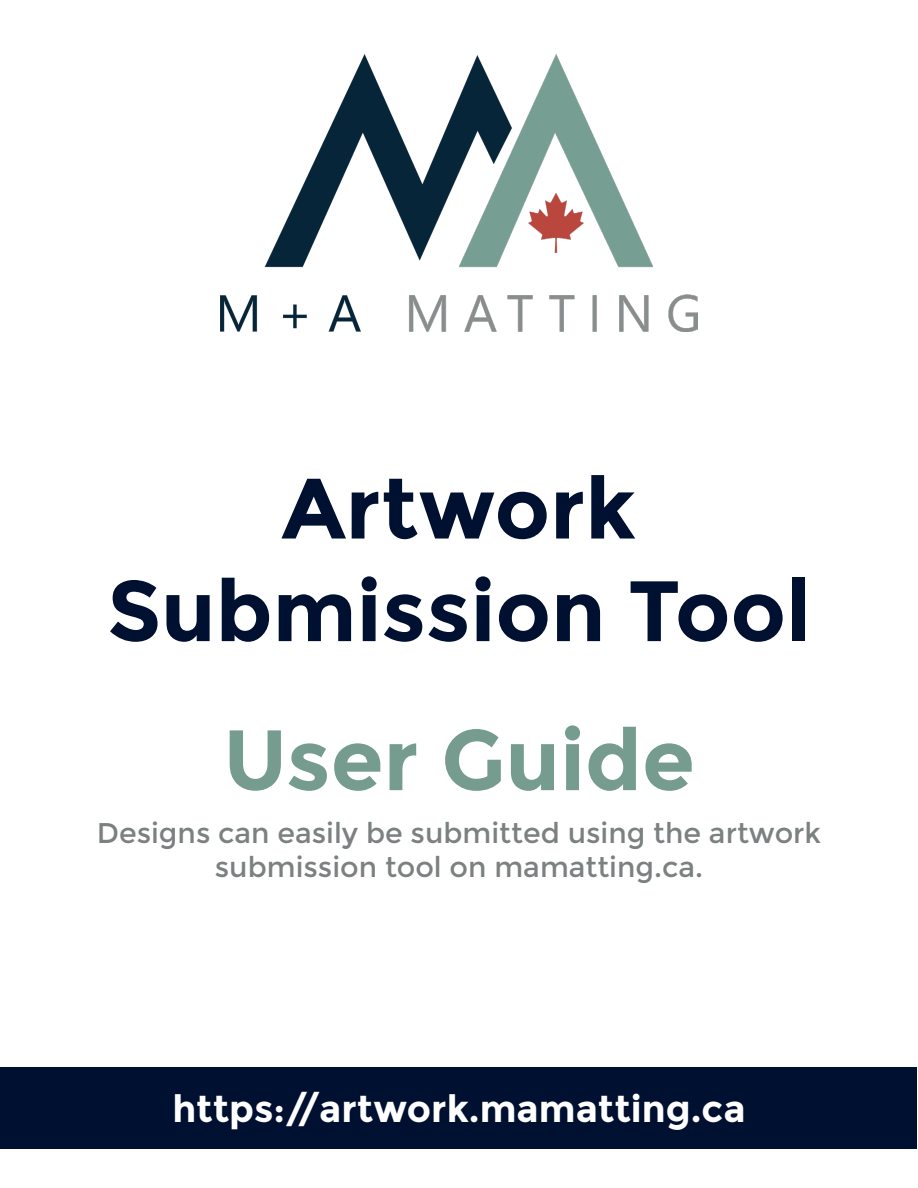
<style>
.page{position:relative;width:918px;height:1188px;background:#fff}
.page>*{position:absolute;margin:0;border:0;box-sizing:border-box;transform-origin:0 0}
.t1{font:700 85.5px "Montserrat";color:#001030}
.t2{font:700 85.5px "Montserrat";color:#759c8f}
.t3{font:700 37.5px "Montserrat";color:#fff}
.t4{font:28.5px/34.2px "Montserrat";color:#7b8080;text-align:center}
</style>
<div class="page">
<div style="left:1px;top:1067px;width:916px;height:81px;background:#001030"></div>
<img style="left:220px;top:54px;width:478px;height:277px">
<p class="t1" style="left:282px;top:457px;width:356px">Artwork</p>
<p class="t1" style="left:107px;top:560px;width:706px">Submission Tool</p>
<p class="t2" style="left:223px;top:709px;width:473px">User Guide</p>
<p class="t4" style="left:97px;top:816px;width:726px">Designs can easily be submitted using the artwork submission tool on mamatting.ca.</p>
<p class="t3" style="left:172px;top:1087px;width:575px">https://artwork.mamatting.ca</p>
</div>
